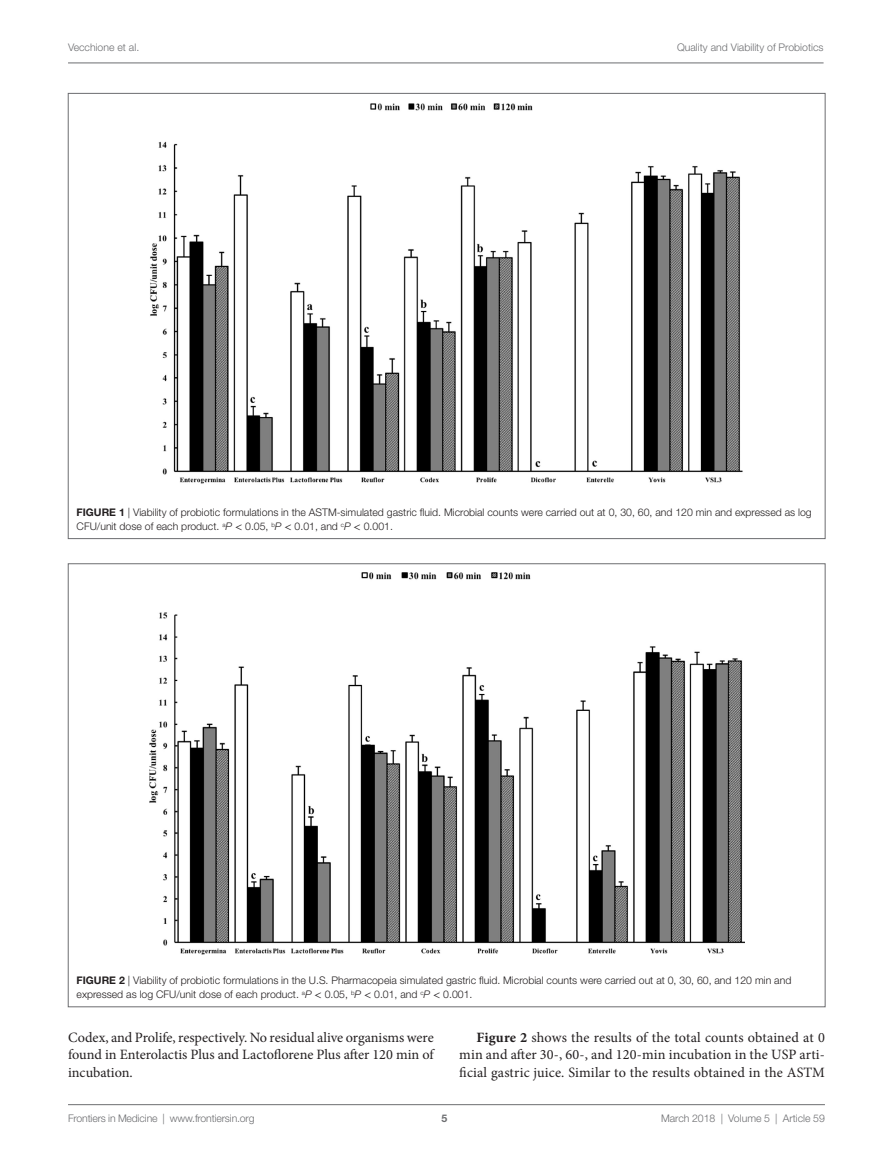
<style>
.page{position:relative;width:893px;height:1170px;background:#fff}
.page>*{position:absolute;margin:0;border:0;box-sizing:border-box;transform-origin:0 0}
.t1{font:14.25px/17.2px "Minion Pro";letter-spacing:.005em;color:#231f20;text-align:justify}
.t2{font:300 10.5px/14.2px "Helvetica Neue LT Std";color:#231f20}
.t3{font:300 10.5px "Helvetica Neue LT Std";color:#6c6d70}
.t4{font:700 10.5px "Helvetica Neue LT Std";color:#6c6d70}
.s1{font-weight:700}
.s2{font-style:italic}
.s3{font-family:"STIX General";font-weight:400}
</style>
<div class="page">
<img style="left:150px;top:103px;width:593px;height:381px">
<img style="left:149px;top:572px;width:595px;height:382px">
<hr style="left:68px;top:1104px;width:757px;height:1px;background:#6c6d70">
<hr style="left:68px;top:63px;width:755px;height:1px;background:#6c6d70">
<p class="t3" style="left:68px;top:41px;width:73px">Vecchione et al.</p>
<p class="t3" style="left:677px;top:41px;width:148px">Quality and Viability of Probiotics</p>
<p class="t2" style="left:77px;top:505px;width:737px"><span class="s1">FIGURE 1</span> | Viability of probiotic formulations in the ASTM-simulated gastric fluid. Microbial counts were carried out at 0, 30, 60, and 120 min and expressed as log<br>CFU/unit dose of each product. <sup>a</sup><span class="s2">P</span> <span class="s3">&lt;</span> 0.05, <sup>b</sup><span class="s2">P</span> <span class="s3">&lt;</span> 0.01, and <sup>c</sup><span class="s2">P</span> <span class="s3">&lt;</span> 0.001.</p>
<p class="t2" style="left:77px;top:972px;width:716px"><span class="s1">FIGURE 2</span> | Viability of probiotic formulations in the U.S. Pharmacopeia simulated gastric fluid. Microbial counts were carried out at 0, 30, 60, and 120 min and expressed as log CFU/unit dose of each product. <sup>a</sup><span class="s2">P</span> <span class="s3">&lt;</span> 0.05, <sup>b</sup><span class="s2">P</span> <span class="s3">&lt;</span> 0.01, and <sup>c</sup><span class="s2">P</span> <span class="s3">&lt;</span> 0.001.</p>
<h1 class="t1" style="left:68px;top:1028px;width:367px">Codex, and Prolife, respectively. No residual alive organisms were found in Enterolactis Plus and Lactoflorene Plus after 120 min of incubation.</h1>
<h1 class="t1" style="left:459px;top:1028px;width:367px;text-indent:17px"><span class="s1">Figure 2</span> shows the results of the total counts obtained at 0 min and after 30-, 60-, and 120-min incubation in the USP arti&shy;ficial gastric juice. Similar to the results obtained in the ASTM</h1>
<p class="t3" style="left:68px;top:1111px;width:188px">Frontiers in Medicine | www.frontiersin.org</p>
<p class="t3" style="left:661px;top:1111px;width:165px">March 2018 | Volume 5 | Article 59</p>
<p class="t4" style="left:441px;top:1111px;width:7px">5</p>
</div>
